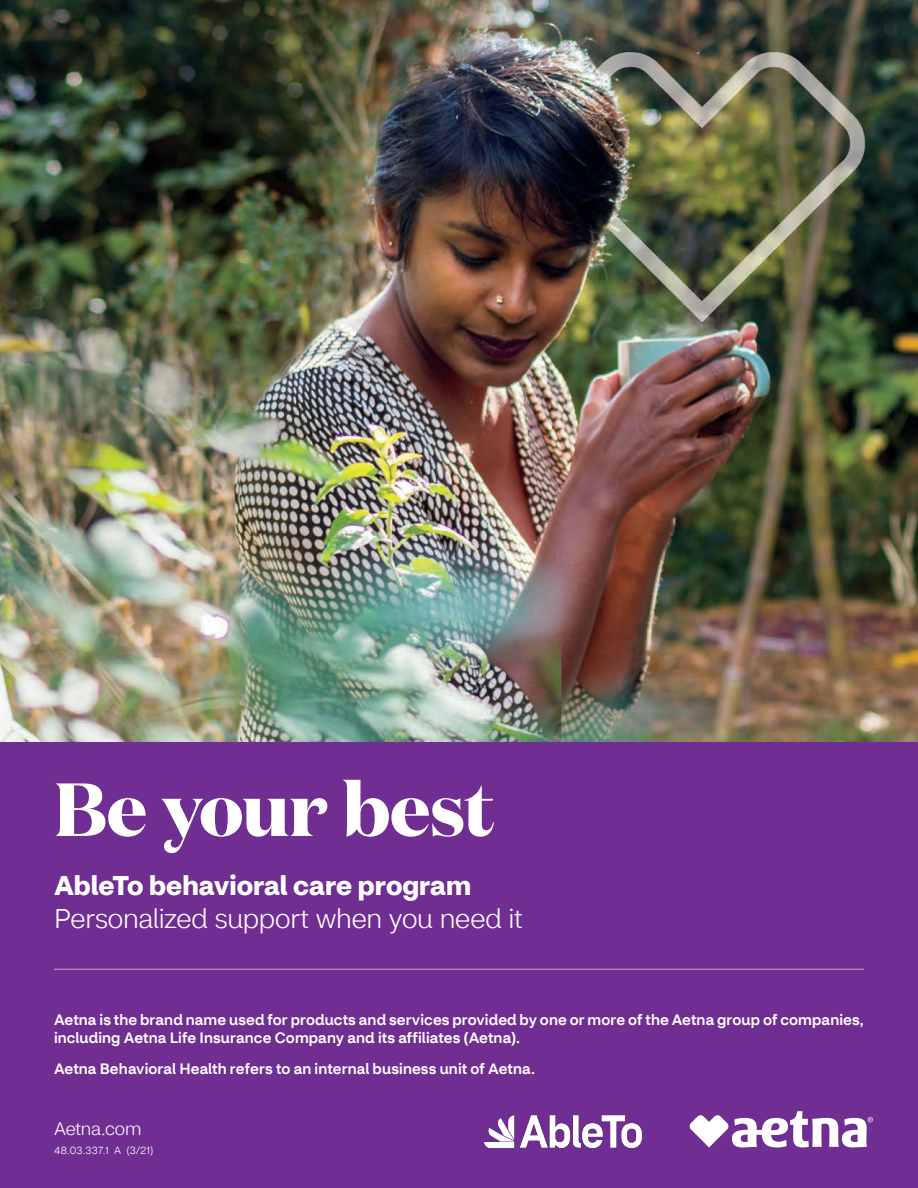
<style>
.page{position:relative;width:918px;height:1188px;background:#fff}
.page>*{position:absolute;margin:0;border:0;box-sizing:border-box;transform-origin:0 0}
.t1{font:700 75px "Domaine Disp";letter-spacing:-.005em;color:#fff}
.t2{font:300 27px "CVS Health Sans";letter-spacing:-.01em;color:#fff}
.t3{font:700 27px "CVS Health Sans";color:#fff}
.t4{font:300 18px "CVS Health Sans";letter-spacing:-.015em;color:#fff}
.t5{font:500 15px/18px "CVS Health Sans";letter-spacing:.01em;color:#fff}
.t6{font:300 10.5px "CVS Health Sans";letter-spacing:.02em;color:#fff}
</style>
<div class="page">
<img style="left:0;top:0;width:918px;height:742px">
<div style="left:0;top:742px;width:918px;height:446px;background:#702d92"></div>
<hr style="left:54px;top:969px;width:810px;height:1px;background:#b081b9">
<img style="left:484px;top:1116px;width:158px;height:31px">
<svg style="left:689px;top:1111px;width:184px;height:36px"></svg>
<h1 class="t1" style="left:54px;top:760px;width:442px">Be your best</h1>
<h2 class="t3" style="left:54px;top:869px;width:419px">AbleTo behavioral care program</h2>
<p class="t2" style="left:54px;top:902px;width:470px">Personalized support when you need it</p>
<p class="t5" style="left:54px;top:1010px;width:811px">Aetna is the brand name used for products and services provided by one or more of the Aetna group of companies, including Aetna Life Insurance Company and its affiliates (Aetna).</p>
<p class="t5" style="left:54px;top:1060px;width:483px">Aetna Behavioral Health refers to an internal business unit of Aetna.</p>
<p class="t4" style="left:54px;top:1118px;width:89px">Aetna.com</p>
<p class="t6" style="left:54px;top:1144px;width:101px">48.03.337.1 A (3/21)</p>
</div>
